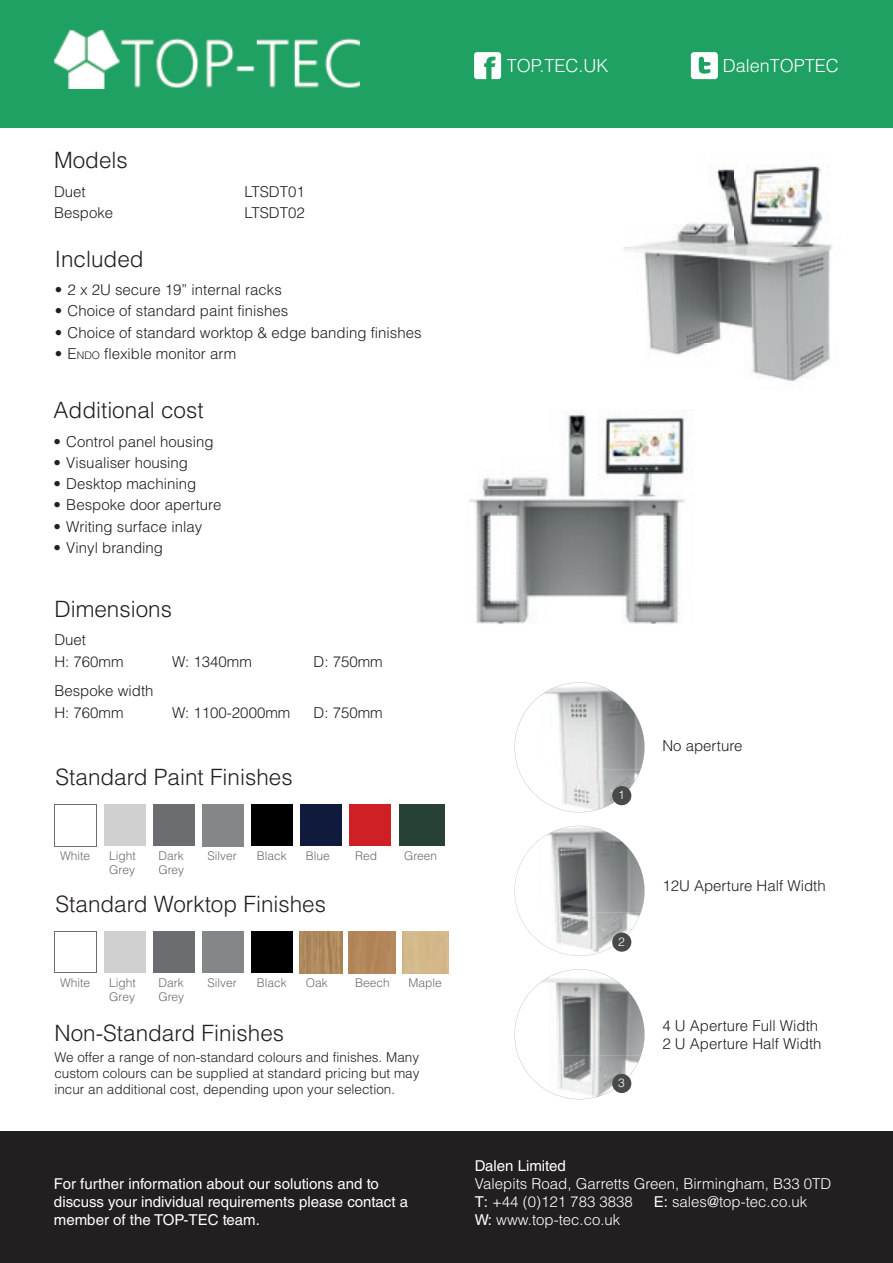
<style>
.page{position:relative;width:893px;height:1263px;background:#fff}
.page>*{position:absolute;margin:0;border:0;box-sizing:border-box;transform-origin:0 0}
.t1{font:300 22.5px "Helvetica LT Std";color:#231f20}
.t2{font:300 18px "Helvetica LT Std";color:#fff}
.t3{font:300 15px/21.3px "Helvetica LT Std";color:#231f20}
.t4{font:15px/18px "Helvetica LT Std";color:#fff}
.t5{font:300 15px/18px "Helvetica LT Std";color:#fff}
.t6{font:300 13.5px/16.2px "Helvetica LT Std";color:#231f20;text-align:justify}
.t7{font:300 12px/14.4px "Helvetica LT Std";color:#6c6d70}
.t8{font:300 12px "Helvetica LT Std";color:#fff}
.s1{font-style:inherit}
.s2{font-size:10.5px}
.s3{font-weight:400}
</style>
<div class="page">
<div style="left:0;top:0;width:893px;height:128px;background:#1ea162"></div>
<div style="left:0;top:1131px;width:893px;height:132px;background:#231f20"></div>
<img style="left:54px;top:30px;width:305px;height:59px">
<svg style="left:474px;top:52px;width:27px;height:27px"></svg>
<svg style="left:691px;top:52px;width:27px;height:27px"></svg>
<img style="left:623px;top:164px;width:210px;height:218px">
<img style="left:469px;top:410px;width:223px;height:214px">
<div style="left:104px;top:804px;width:41px;height:42px;background:#cfd0cf"></div>
<div style="left:153px;top:804px;width:42px;height:42px;background:#6c6d70"></div>
<div style="left:202px;top:804px;width:42px;height:42px;background:#838787"></div>
<div style="left:251px;top:804px;width:42px;height:42px;background:#000001"></div>
<div style="left:301px;top:804px;width:41px;height:42px;background:#101a3c"></div>
<div style="left:350px;top:804px;width:41px;height:42px;background:#cf2026"></div>
<div style="left:399px;top:804px;width:45px;height:42px;background:#274135"></div>
<hr style="left:54px;top:804px;width:43px;height:1px;background:#6c6d70">
<hr style="left:54px;top:805px;width:1px;height:41px;background:#6c6d70">
<hr style="left:96px;top:805px;width:1px;height:41px;background:#6c6d70">
<hr style="left:54px;top:846px;width:43px;height:1px;background:#6c6d70">
<div style="left:104px;top:931px;width:41px;height:42px;background:#cfd0cf"></div>
<div style="left:153px;top:931px;width:42px;height:42px;background:#6c6d70"></div>
<div style="left:202px;top:931px;width:42px;height:42px;background:#838787"></div>
<div style="left:251px;top:931px;width:42px;height:42px;background:#000001"></div>
<svg style="left:342px;top:931px;width:7px;height:42px"></svg>
<hr style="left:54px;top:931px;width:43px;height:1px;background:#6c6d70">
<hr style="left:54px;top:932px;width:1px;height:41px;background:#6c6d70">
<hr style="left:96px;top:932px;width:1px;height:41px;background:#6c6d70">
<hr style="left:54px;top:973px;width:43px;height:1px;background:#6c6d70">
<img style="left:300px;top:931px;width:42px;height:42px">
<div style="left:349px;top:931px;width:47px;height:43px;background:#b38759"></div>
<div style="left:403px;top:931px;width:46px;height:43px;background:#d4b88a"></div>
<svg style="left:514px;top:682px;width:130px;height:130px"></svg>
<svg style="left:514px;top:969px;width:130px;height:130px"></svg>
<svg style="left:514px;top:826px;width:130px;height:130px"></svg>
<div style="left:612px;top:786px;width:19px;height:19px;background:#484948;border-radius:50%"></div>
<div style="left:612px;top:932px;width:19px;height:20px;background:#484948;border-radius:50%"></div>
<div style="left:612px;top:1074px;width:19px;height:19px;background:#484948;border-radius:50%"></div>
<h1 class="t1" style="left:54px;top:146px;width:75px">Models</h1>
<p class="t3" style="left:54px;top:181px;width:33px">Duet</p>
<p class="t3" style="left:244px;top:181px;width:62px">LTSDT01</p>
<p class="t3" style="left:54px;top:202px;width:61px">Bespoke</p>
<p class="t3" style="left:244px;top:202px;width:62px">LTSDT02</p>
<h1 class="t1" style="left:55px;top:244px;width:90px">Included</h1>
<p class="t3" style="left:55px;top:279px;width:229px">• 2 x 2U secure 19” internal racks</p>
<p class="t3" style="left:55px;top:300px;width:235px">• Choice of standard paint finishes</p>
<p class="t3" style="left:55px;top:322px;width:368px">• Choice of standard worktop &amp; edge banding finishes</p>
<p class="t3" style="left:55px;top:343px;width:183px"><span class="s1">• E</span><span class="s2">NDO</span> flexible monitor arm</p>
<h1 class="t1" style="left:54px;top:396px;width:152px">Additional cost</h1>
<p class="t3" style="left:54px;top:431px;width:162px">• Control panel housing</p>
<p class="t3" style="left:54px;top:452px;width:136px">• Visualiser housing</p>
<p class="t3" style="left:54px;top:473px;width:144px">• Desktop machining</p>
<p class="t3" style="left:54px;top:494px;width:169px">• Bespoke door aperture</p>
<p class="t3" style="left:54px;top:516px;width:150px">• Writing surface inlay</p>
<p class="t3" style="left:54px;top:537px;width:111px">• Vinyl branding</p>
<h1 class="t1" style="left:54px;top:595px;width:119px">Dimensions</h1>
<p class="t3" style="left:54px;top:629px;width:71px">Duet<br>H: 760mm</p>
<p class="t3" style="left:172px;top:651px;width:81px">W: 1340mm</p>
<p class="t3" style="left:314px;top:651px;width:71px">D: 750mm</p>
<p class="t3" style="left:54px;top:680px;width:101px">Bespoke width<br>H: 760mm</p>
<p class="t3" style="left:172px;top:702px;width:120px">W: 1100-2000mm</p>
<p class="t3" style="left:314px;top:702px;width:71px">D: 750mm</p>
<h1 class="t1" style="left:55px;top:763px;width:239px">Standard Paint Finishes</h1>
<p class="t7" style="left:60px;top:848px;width:32px">White</p>
<p class="t7" style="left:109px;top:848px;width:28px">Light<br>Grey</p>
<p class="t7" style="left:158px;top:848px;width:27px">Dark<br>Grey</p>
<p class="t7" style="left:208px;top:848px;width:31px">Silver</p>
<p class="t7" style="left:257px;top:848px;width:32px">Black</p>
<p class="t7" style="left:306px;top:848px;width:26px">Blue</p>
<p class="t7" style="left:355px;top:848px;width:24px">Red</p>
<p class="t7" style="left:404px;top:848px;width:35px">Green</p>
<h1 class="t1" style="left:55px;top:890px;width:272px">Standard Worktop Finishes</h1>
<p class="t7" style="left:60px;top:975px;width:32px">White</p>
<p class="t7" style="left:109px;top:975px;width:28px">Light<br>Grey</p>
<p class="t7" style="left:158px;top:975px;width:27px">Dark<br>Grey</p>
<p class="t7" style="left:208px;top:975px;width:31px">Silver</p>
<p class="t7" style="left:257px;top:975px;width:32px">Black</p>
<p class="t7" style="left:306px;top:975px;width:24px">Oak</p>
<p class="t7" style="left:355px;top:975px;width:36px">Beech</p>
<p class="t7" style="left:408px;top:975px;width:35px">Maple</p>
<h1 class="t1" style="left:54px;top:1019px;width:231px">Non-Standard Finishes</h1>
<p class="t6" style="left:54px;top:1048px;width:367px">We offer a range of non-standard colours and finishes. Many custom colours can be supplied at standard pricing but may incur an additional cost, depending upon your selection.</p>
<p class="t4" style="left:54px;top:1174px;width:356px">For further information about our solutions and to discuss your individual requirements please contact a member of the TOP-TEC team.</p>
<p class="t2" style="left:507px;top:54px;width:103px">TOP.TEC.UK</p>
<p class="t2" style="left:723px;top:54px;width:118px">DalenTOPTEC</p>
<p class="t8" style="left:618px;top:788px;width:8px">1</p>
<p class="t8" style="left:618px;top:934px;width:8px">2</p>
<p class="t8" style="left:618px;top:1075px;width:8px">3</p>
<p class="t3" style="left:662px;top:735px;width:82px">No aperture</p>
<p class="t3" style="left:662px;top:875px;width:165px">12U Aperture Half Width</p>
<p class="t3" style="left:662px;top:1017px;width:161px;line-height:18px">4 U Aperture Full Width<br>2 U Aperture Half Width</p>
<p class="t4" style="left:475px;top:1156px;width:93px">Dalen Limited</p>
<p class="t5" style="left:475px;top:1174px;width:358px">Valepits Road, Garretts Green, Birmingham, B33 0TD<br><span class="s3">T:</span> +44 (0)121 783 3838</p>
<p class="t5" style="left:654px;top:1192px;width:155px"><span class="s3">E:</span> sales@top-tec.co.uk</p>
<p class="t5" style="left:475px;top:1210px;width:147px"><span class="s3">W:</span> www.top-tec.co.uk</p>
</div>
